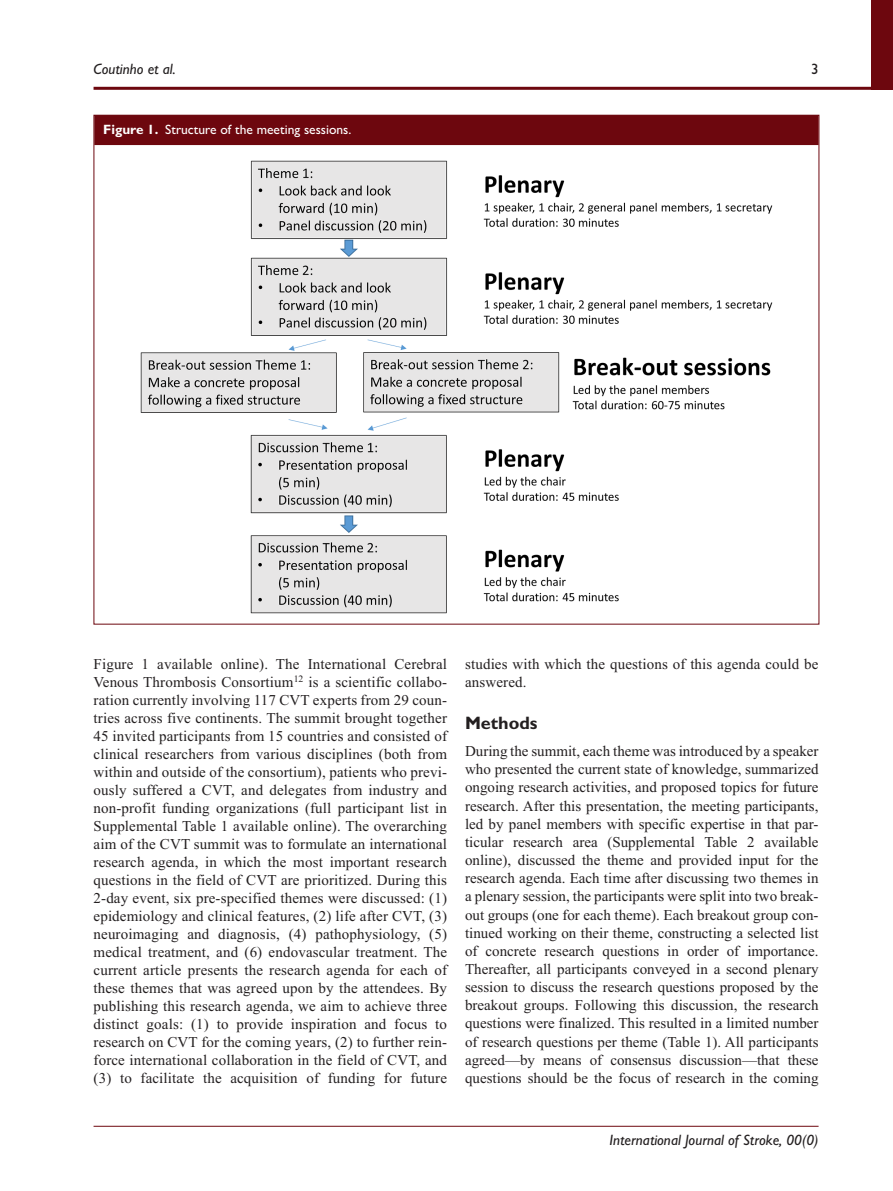
<style>
.page{position:relative;width:893px;height:1191px;background:#fff}
.page>*{position:absolute;margin:0;border:0;box-sizing:border-box;transform-origin:0 0}
.t1{font:700 18px "Gill Sans Std";color:#231f20}
.t2{font:15px/18px "Times New Roman";letter-spacing:.01em;color:#231f20;text-align:justify}
.t3{font:italic 500 15px "Gill Sans MT Pro";color:#231f20}
.t4{font:500 15px "Gill Sans MT Pro";color:#231f20}
.t5{font:500 13.5px "Gill Sans MT Pro";color:#fff}
.s1{font-family:"Gill Sans Std";font-weight:700}
</style>
<div class="page">
<hr style="left:94px;top:87px;width:799px;height:3px;background:#6d070e">
<div style="left:872px;top:0;width:21px;height:89px;background:#6d070e"></div>
<hr style="left:94px;top:1125px;width:725px;height:1px;background:#6d070e">
<div style="left:94px;top:115px;width:725px;height:30px;background:#6d070e"></div>
<img style="left:140px;top:160px;width:633px;height:454px">
<p class="t3" style="left:94px;top:60px;width:84px">Coutinho et al.</p>
<p class="t4" style="left:811px;top:60px;width:9px">3</p>
<p class="t5" style="left:103px;top:121px;width:250px"><span class="s1">Figure 1.</span> Structure of the meeting sessions.</p>
<p class="t2" style="left:94px;top:655px;width:355px">Figure 1 available online). The International Cerebral Venous Thrombosis Consortium<sup>12</sup> is a scientific collabo&shy;ration currently involving 117 CVT experts from 29 coun&shy;tries across five continents. The summit brought together 45 invited participants from 15 countries and consisted of clinical researchers from various disciplines (both from within and outside of the consortium), patients who previ&shy;ously suffered a CVT, and delegates from industry and non-profit funding organizations (full participant list in Supplemental Table 1 available online). The overarching aim of the CVT summit was to formulate an international research agenda, in which the most important research questions in the field of CVT are prioritized. During this 2-day event, six pre-specified themes were discussed: (1) epidemiology and clinical features, (2) life after CVT, (3) neuroimaging and diagnosis, (4) pathophysiology, (5) medical treatment, and (6) endovascular treatment. The current article presents the research agenda for each of these themes that was agreed upon by the attendees. By publishing this research agenda, we aim to achieve three distinct goals: (1) to provide inspiration and focus to research on CVT for the coming years, (2) to further rein&shy;force international collaboration in the field of CVT, and (3) to facilitate the acquisition of funding for future</p>
<p class="t2" style="left:465px;top:655px;width:355px">studies with which the questions of this agenda could be answered.</p>
<p class="t1" style="left:465px;top:712px;width:74px">Methods</p>
<p class="t2" style="left:465px;top:742px;width:355px">During the summit, each theme was introduced by a speaker who presented the current state of knowledge, summarized ongoing research activities, and proposed topics for future research. After this presentation, the meeting participants, led by panel members with specific expertise in that par&shy;ticular research area (Supplemental Table 2 available online), discussed the theme and provided input for the research agenda. Each time after discussing two themes in a plenary session, the participants were split into two break&shy;out groups (one for each theme). Each breakout group con&shy;tinued working on their theme, constructing a selected list of concrete research questions in order of importance.<br>Thereafter, all participants conveyed in a second plenary session to discuss the research questions proposed by the breakout groups. Following this discussion, the research questions were finalized. This resulted in a limited number of research questions per theme (Table 1). All participants agreed—by means of consensus discussion—that these questions should be the focus of research in the coming</p>
<p class="t3" style="left:610px;top:1130px;width:210px">International Journal of Stroke, 00(0)</p>
</div>
